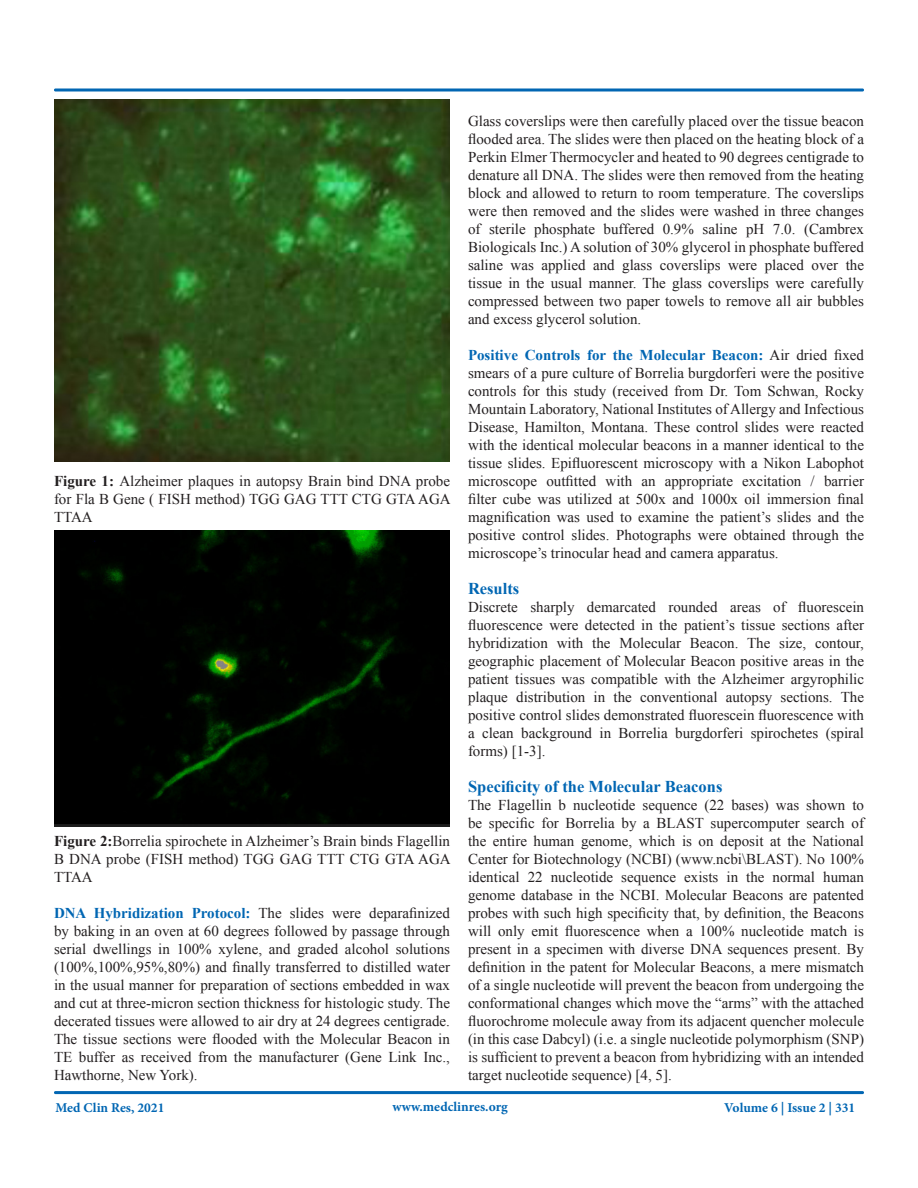
<style>
.page{position:relative;width:918px;height:1188px;background:#fff}
.page>*{position:absolute;margin:0;border:0;box-sizing:border-box;transform-origin:0 0}
.t1{font:700 16.5px "Times New Roman";color:#0166b3}
.t2{font:15px/18px "Times New Roman";color:#231f20;text-align:justify}
.t3{font:700 13.5px "Minion Pro";color:#0166b3}
.s1{font-weight:700}
.s2{font-weight:700;color:#0166b3}
</style>
<div class="page">
<div style="left:54px;top:88px;width:810px;height:4px;border:2px solid #0166b3"></div>
<div style="left:54px;top:1091px;width:810px;height:3px;border:2px solid #0166b3"></div>
<img style="left:54px;top:99px;width:396px;height:362px">
<img style="left:54px;top:531px;width:395px;height:295px">
<p class="t2" style="left:54px;top:471px;width:398px"><span class="s1">Figure 1:</span> Alzheimer plaques in autopsy Brain bind DNA probe for Fla B Gene ( FISH method) TGG GAG TTT CTG GTA AGA TTAA</p>
<p class="t2" style="left:54px;top:831px;width:398px"><span class="s1">Figure 2:</span>Borrelia spirochete in Alzheimer’s Brain binds Flagellin B DNA probe (FISH method) TGG GAG TTT CTG GTA AGA TTAA</p>
<p class="t2" style="left:54px;top:903px;width:398px"><span class="s2">DNA Hybridization Protocol:</span> The slides were deparafinized by baking in an oven at 60 degrees followed by passage through serial dwellings in 100% xylene, and graded alcohol solutions (100%,100%,95%,80%) and finally transferred to distilled water in the usual manner for preparation of sections embedded in wax and cut at three-micron section thickness for histologic study. The decerated tissues were allowed to air dry at 24 degrees centigrade.<br>The tissue sections were flooded with the Molecular Beacon in TE buffer as received from the manufacturer (Gene Link Inc., Hawthorne, New York).</p>
<p class="t2" style="left:468px;top:111px;width:398px">Glass coverslips were then carefully placed over the tissue beacon flooded area. The slides were then placed on the heating block of a Perkin Elmer Thermocycler and heated to 90 degrees centigrade to denature all DNA. The slides were then removed from the heating block and allowed to return to room temperature. The coverslips were then removed and the slides were washed in three changes of sterile phosphate buffered 0.9% saline pH 7.0. (Cambrex Biologicals Inc.) A solution of 30% glycerol in phosphate buffered saline was applied and glass coverslips were placed over the tissue in the usual manner. The glass coverslips were carefully compressed between two paper towels to remove all air bubbles and excess glycerol solution.</p>
<p class="t2" style="left:468px;top:345px;width:398px"><span class="s2">Positive Controls for the Molecular Beacon:</span> Air dried fixed smears of a pure culture of Borrelia burgdorferi were the positive controls for this study (received from Dr. Tom Schwan, Rocky Mountain Laboratory, National Institutes of Allergy and Infectious Disease, Hamilton, Montana. These control slides were reacted with the identical molecular beacons in a manner identical to the tissue slides. Epifluorescent microscopy with a Nikon Labophot microscope outfitted with an appropriate excitation / barrier filter cube was utilized at 500x and 1000x oil immersion final magnification was used to examine the patient’s slides and the positive control slides. Photographs were obtained through the microscope’s trinocular head and camera apparatus.</p>
<p class="t1" style="left:468px;top:577px;width:53px">Results</p>
<p class="t2" style="left:468px;top:597px;width:398px">Discrete sharply demarcated rounded areas of fluorescein fluorescence were detected in the patient’s tissue sections after hybridization with the Molecular Beacon. The size, contour, geographic placement of Molecular Beacon positive areas in the patient tissues was compatible with the Alzheimer argyrophilic plaque distribution in the conventional autopsy sections. The positive control slides demonstrated fluorescein fluorescence with a clean background in Borrelia burgdorferi spirochetes (spiral forms) [1-3].</p>
<p class="t1" style="left:468px;top:775px;width:256px">Specificity of the Molecular Beacons</p>
<p class="t2" style="left:468px;top:795px;width:398px">The Flagellin b nucleotide sequence (22 bases) was shown to be specific for Borrelia by a BLAST supercomputer search of the entire human genome, which is on deposit at the National Center for Biotechnology (NCBI) (www.ncbi\BLAST). No 100% identical 22 nucleotide sequence exists in the normal human genome database in the NCBI. Molecular Beacons are patented probes with such high specificity that, by definition, the Beacons will only emit fluorescence when a 100% nucleotide match is present in a specimen with diverse DNA sequences present. By definition in the patent for Molecular Beacons, a mere mismatch of a single nucleotide will prevent the beacon from undergoing the conformational changes which move the “arms” with the attached fluorochrome molecule away from its adjacent quencher molecule (in this case Dabcyl) (i.e. a single nucleotide polymorphism (SNP) is sufficient to prevent a beacon from hybridizing with an intended target nucleotide sequence) [4, 5].</p>
<p class="t3" style="left:56px;top:1098px;width:110px">Med Clin Res, 2021</p>
<p class="t3" style="left:393px;top:1098px;width:117px">www.medclinres.org</p>
<p class="t3" style="left:724px;top:1098px;width:133px">Volume 6 | Issue 2 | 331</p>
</div>
